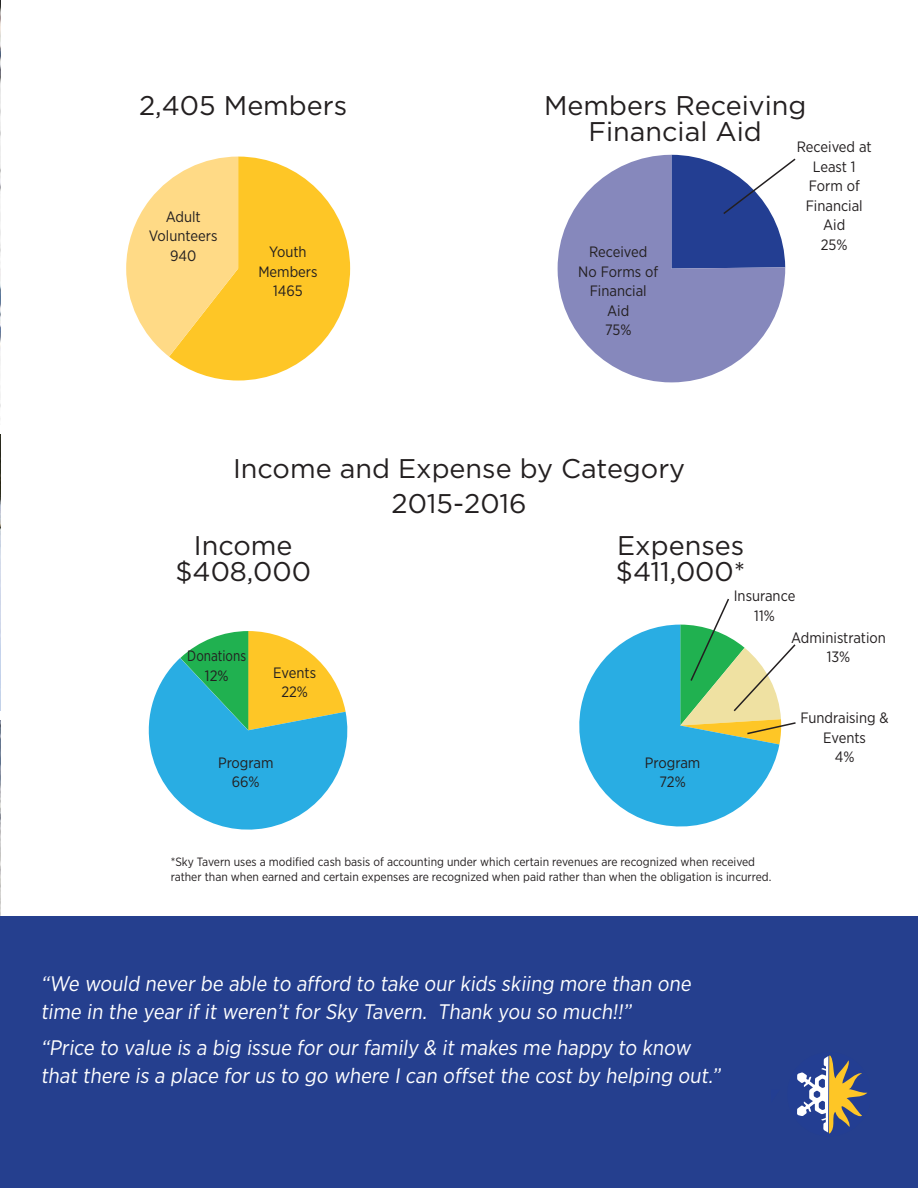
<style>
.page{position:relative;width:918px;height:1188px;background:#fff}
.page>*{position:absolute;margin:0;border:0;box-sizing:border-box;transform-origin:0 0}
.t1{font:27px/26.2px "Gotham";color:#231f20;text-align:center}
.t2{font:21px/28.5px "Gotham Narrow";color:#fff}
.t3{font:15px/19.5px "Gotham Narrow";color:#231f20;text-align:center}
.t4{font:15px/19.5px "Gotham Narrow";color:#231f20;text-align:center;scale:.9 1}
.t5{font:12px/15px "Gotham Narrow";color:#231f20}
</style>
<div class="page">
<img style="left:0;top:0;width:1px;height:419px">
<img style="left:0;top:434px;width:1px;height:277px">
<img style="left:0;top:720px;width:1px;height:468px">
<svg style="left:558px;top:155px;width:227px;height:227px;fill:#8688bc"></svg>
<svg style="left:126px;top:157px;width:224px;height:224px"></svg>
<svg style="left:148px;top:631px;width:200px;height:199px"></svg>
<svg style="left:579px;top:625px;width:200px;height:202px;fill:#29ade3"></svg>
<div style="left:1px;top:917px;width:917px;height:271px;background:#253f8e"></div>
<svg style="left:797px;top:1055px;width:71px;height:79px"></svg>
<svg style="left:671px;top:155px;width:125px;height:114px"></svg>
<svg style="left:680px;top:598px;width:116px;height:146px"></svg>
<p class="t1" style="left:139px;top:91px;width:210px">2,405 Members</p>
<p class="t1" style="left:544px;top:91px;width:264px">Members Receiving<br>Financial Aid</p>
<p class="t3" style="left:797px;top:137px;width:77px">Received at<br>Least 1<br>Form of<br>Financial<br>Aid<br>25%</p>
<p class="t3" style="left:149px;top:207px;width:70px">Adult<br>Volunteers<br>940</p>
<p class="t3" style="left:258px;top:242px;width:61px">Youth<br>Members<br>1465</p>
<p class="t3" style="left:578px;top:242px;width:81px">Received<br>No Forms of<br>Financial<br>Aid<br>75%</p>
<p class="t1" style="left:233px;top:450px;width:454px;line-height:35.2px">Income and Expense by Category<br>2015-2016</p>
<p class="t1" style="left:175px;top:532px;width:137px">Income $408,000</p>
<p class="t4" style="left:187px;top:646px;width:67px">Donations<br>12%</p>
<p class="t3" style="left:273px;top:663px;width:44px">Events<br>22%</p>
<p class="t3" style="left:218px;top:752px;width:57px">Program<br>66%</p>
<p class="t1" style="left:616px;top:532px;width:131px;text-align:left">Expenses $411,000*</p>
<p class="t3" style="left:645px;top:752px;width:57px">Program<br>72%</p>
<p class="t3" style="left:734px;top:586px;width:63px">Insurance<br>11%</p>
<p class="t3" style="left:791px;top:627px;width:96px">Administration<br>13%</p>
<p class="t3" style="left:800px;top:708px;width:90px">Fundraising &amp;<br>Events<br>4%</p>
<p class="t5" style="left:171px;top:854px;width:602px">*Sky Tavern uses a modified cash basis of accounting under which certain revenues are recognized when received rather than when earned and certain expenses are recognized when paid rather than when the obligation is incurred.</p>
<p class="t2" style="left:41px;top:969px;width:655px">“We would never be able to afford to take our kids skiing more than one time in the year if it weren’t for Sky Tavern. Thank you so much!!”</p>
<p class="t2" style="left:41px;top:1033px;width:685px">“Price to value is a big issue for our family &amp; it makes me happy to know that there is a place for us to go where I can offset the cost by helping out.”</p>
</div>
